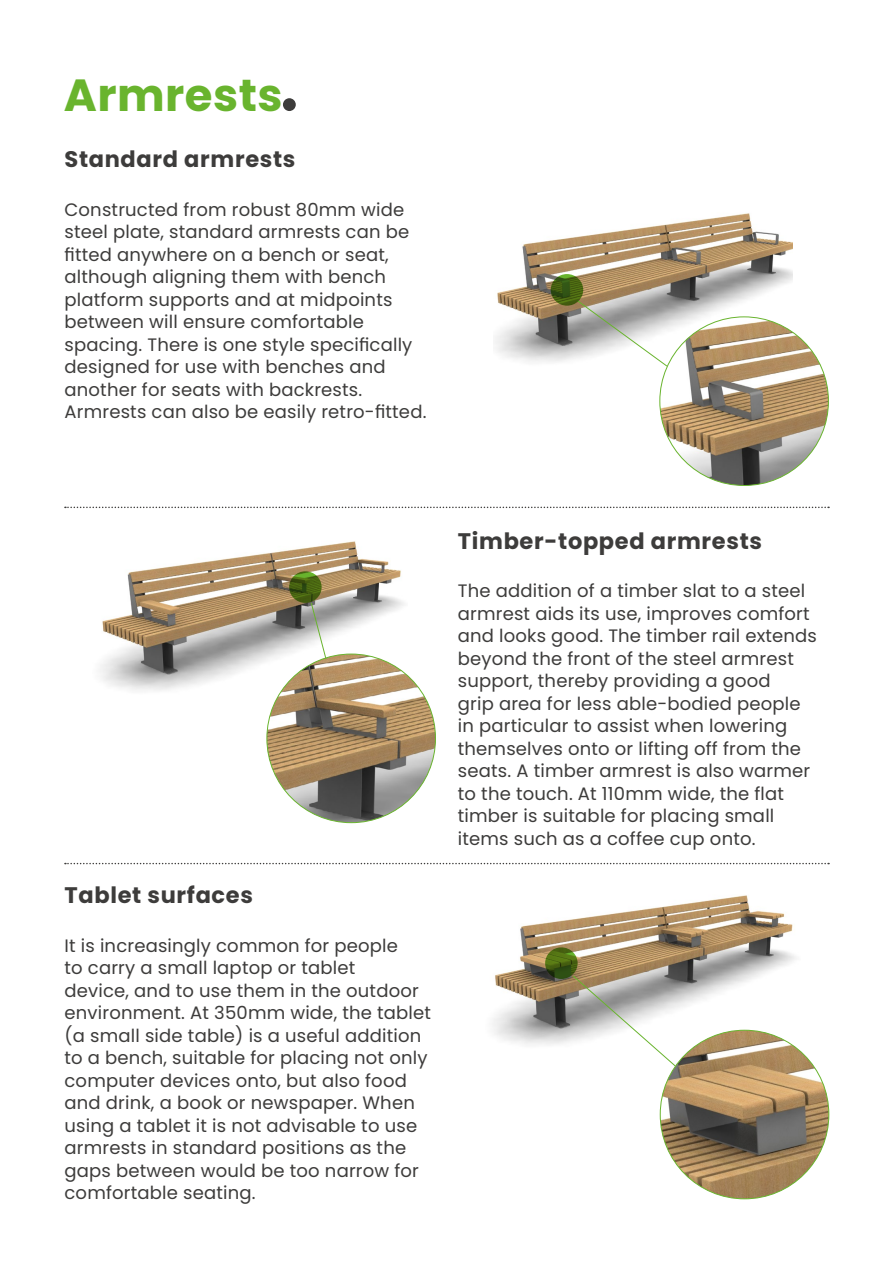
<style>
.page{position:relative;width:893px;height:1263px;background:#fff}
.page>*{position:absolute;margin:0;border:0;box-sizing:border-box;transform-origin:0 0}
.t1{font:700 45px "Poppins";letter-spacing:.01em;color:#69b42e}
.t2{font:700 22.5px "Poppins";letter-spacing:.03em;color:#3d3c3b}
.t3{font:18px/22.5px "Poppins";letter-spacing:.01em;color:#3d3c3b}
</style>
<div class="page">
<img style="left:495px;top:213px;width:297px;height:159px">
<img style="left:100px;top:541px;width:307px;height:157px">
<img style="left:492px;top:895px;width:308px;height:157px">
<img style="left:660px;top:317px;width:168px;height:168px;border-radius:84px">
<img style="left:267px;top:654px;width:168px;height:169px;border-radius:84px">
<img style="left:660px;top:1030px;width:169px;height:169px;border-radius:84px">
<svg style="left:577px;top:300px;width:91px;height:67px"></svg>
<svg style="left:310px;top:602px;width:17px;height:58px"></svg>
<svg style="left:572px;top:975px;width:104px;height:92px"></svg>
<svg style="left:551px;top:274px;width:32px;height:32px"></svg>
<svg style="left:289px;top:571px;width:33px;height:32px"></svg>
<svg style="left:545px;top:947px;width:33px;height:32px"></svg>
<svg style="left:65px;top:863px;width:764px;height:1px"></svg>
<svg style="left:65px;top:507px;width:764px;height:1px"></svg>
<div style="left:283px;top:98px;width:13px;height:13px;background:#3d3c3b;border-radius:50%"></div>
<h1 class="t1" style="left:64px;top:69px;width:220px">Armrests</h1>
<p class="t2" style="left:65px;top:146px;width:232px">Standard armrests</p>
<p class="t3" style="left:65px;top:198px;width:363px">Constructed from robust 80mm wide steel plate, standard armrests can be fitted anywhere on a bench or seat, although aligning them with bench platform supports and at midpoints between will ensure comfortable spacing. There is one style specifically designed for use with benches and another for seats with backrests.<br>Armrests can also be easily retro-fitted.</p>
<p class="t2" style="left:65px;top:882px;width:190px">Tablet surfaces</p>
<p class="t3" style="left:65px;top:934px;width:368px">It is increasingly common for people<br>to carry a small laptop or tablet<br>device, and to use them in the outdoor environment. At 350mm wide, the tablet (a small side table) is a useful addition to a bench, suitable for placing not only computer devices onto, but also food and drink, a book or newspaper. When using a tablet it is not advisable to use armrests in standard positions as the gaps between would be too narrow for comfortable seating.</p>
<p class="t2" style="left:458px;top:528px;width:306px">Timber-topped armrests</p>
<p class="t3" style="left:458px;top:580px;width:361px">The addition of a timber slat to a steel armrest aids its use, improves comfort and looks good. The timber rail extends beyond the front of the steel armrest support, thereby providing a good<br>grip area for less able-bodied people in particular to assist when lowering themselves onto or lifting off from the seats. A timber armrest is also warmer to the touch. At 110mm wide, the flat timber is suitable for placing small items such as a coffee cup onto.</p>
</div>
